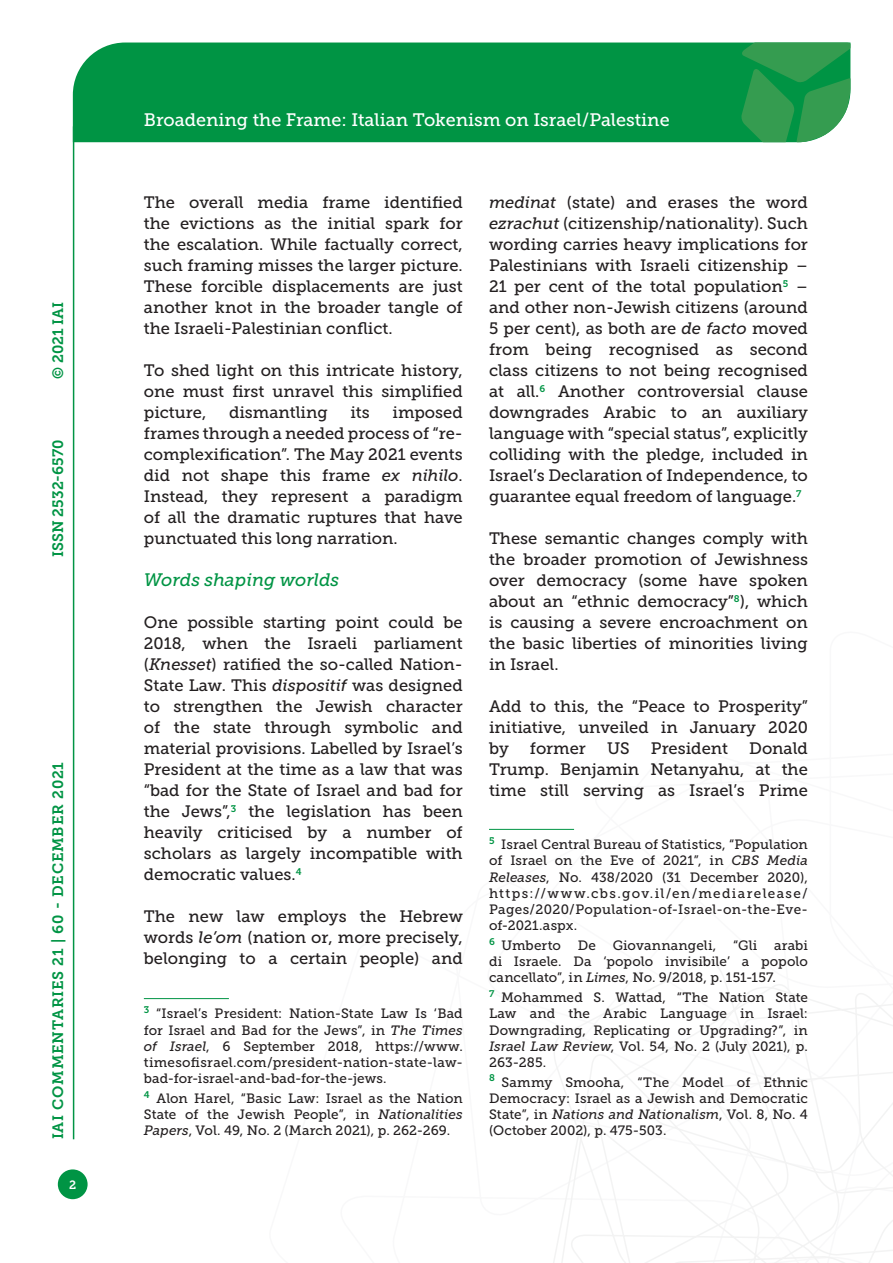
<style>
.page{position:relative;width:893px;height:1263px;background:#fff}
.page>*{position:absolute;margin:0;border:0;box-sizing:border-box;transform-origin:0 0}
.t1{font:18px "Museo Slab 500";color:#fff}
.Titolo_paragrafo_2{font:italic 18px "Museo Slab 500";color:#009444}
.Testo{font:16.5px/21px "Museo Slab 500";color:#231f20;text-align:justify}
.t2{font:15px "Museo Slab 700";letter-spacing:.05em;color:#009444}
.t3{font:15px "Museo Slab 700";color:#009444}
.Nota{font:13.5px/16.2px "Museo Slab 500";letter-spacing:.01em;color:#231f20;text-align:justify}
.t4{font:12px "Museo Slab 700";color:#fff}
.s1{font-style:italic}
</style>
<div class="page">
<svg style="left:553px;top:960px;width:340px;height:303px"></svg>
<div style="left:73px;top:43px;width:668px;height:99px;background:#009444"></div>
<svg style="left:741px;top:43px;width:109px;height:99px;background:#319e55"></svg>
<div style="left:58px;top:1169px;width:30px;height:30px;background:#009444;border-radius:50%"></div>
<hr style="left:73px;top:126px;width:1px;height:1013px;background:#009444">
<hr style="left:144px;top:998px;width:85px;height:1px;background:#009444">
<hr style="left:489px;top:829px;width:85px;height:1px;background:#009444">
<p class="t2" style="left:50px;top:379px;width:79px;rotate:-90deg">© 2021 IAI</p>
<p class="t3" style="left:50px;top:557px;width:119px;rotate:-90deg">ISSN 2532-6570</p>
<p class="t2" style="left:50px;top:1139px;width:379px;rotate:-90deg">IAI COMMENTARIES 21 | 60 - DECEMBER 2021</p>
<p class="t4" style="left:69px;top:1178px;width:9px">2</p>
<p class="t1" style="left:144px;top:110px;width:527px">Broadening the Frame: Italian Tokenism on Israel/Palestine</p>
<p class="Testo" style="left:144px;top:192px;width:320px">The overall media frame identified the evictions as the initial spark for the escalation. While factually correct, such framing misses the larger picture.<br>These forcible displacements are just another knot in the broader tangle of the Israeli-Palestinian conflict.</p>
<p class="Testo" style="left:144px;top:360px;width:320px">To shed light on this intricate history, one must first unravel this simplified picture,</p>
<p class="Testo" style="left:144px;top:402px;width:320px;text-indent:249px">imposed frames through a needed process of “re&shy;complexification”. The May 2021 events did not shape this frame <span class="s1">ex nihilo</span>.<br>Instead, they represent a paradigm of all the dramatic ruptures that have punctuated this long narration.</p>
<p class="Titolo_paragrafo_2" style="left:144px;top:570px;width:197px">Words shaping worlds</p>
<p class="Testo" style="left:144px;top:612px;width:320px">One possible starting point could be 2018, when the Israeli parliament (<span class="s1">Knesset</span>) ratified the so-called Nation-State Law. This <span class="s1">dispositif</span> was designed to strengthen the Jewish character of the state through symbolic and material provisions. Labelled by Israel’s President at the time as a law that was “bad for the State of Israel and bad for the Jews”,<sup>3</sup> the legislation has been heavily criticised by a number of scholars as largely incompatible with democratic values.<sup>4</sup></p>
<p class="Testo" style="left:144px;top:906px;width:320px">The new law employs the Hebrew words <span class="s1">le’om</span> (nation or, more precisely, belonging to a certain people) and</p>
<p class="Nota" style="left:144px;top:1006px;width:320px"><sup>3</sup> “Israel’s President: Nation-State Law Is ‘Bad for Israel and Bad for the Jews”, in <span class="s1">The Times of Israel</span>, 6 September 2018, https://www. timesofisrael.com/president-nation-state-law&shy;bad-for-israel-and-bad-for-the-jews.</p>
<p class="Nota" style="left:144px;top:1090px;width:320px"><sup>4</sup> Alon Harel, “Basic Law: Israel as the Nation State of the Jewish People”, in <span class="s1">Nationalities Papers</span>, Vol. 49, No. 2 (March 2021), p. 262-269.</p>
<p class="Testo" style="left:229px;top:402px;width:100px">dismantling</p>
<p class="Testo" style="left:350px;top:402px;width:21px">its</p>
<p class="Testo" style="left:489px;top:192px;width:320px"><span class="s1">medinat</span> (state) and erases the word <span class="s1">ezrachut</span> (citizenship/nationality). Such wording carries heavy implications for Palestinians with Israeli citizenship – 21 per cent of the total population<sup>5</sup> – and other non-Jewish citizens (around 5 per cent), as both are <span class="s1">de facto</span> moved from being recognised as second class citizens to not being recognised at all.<sup>6</sup> Another controversial clause downgrades Arabic to an auxiliary language with “special status”, explicitly colliding with the pledge, included in Israel’s Declaration of Independence, to guarantee equal freedom of language.<sup>7</sup></p>
<p class="Testo" style="left:489px;top:528px;width:320px">These semantic changes comply with the broader promotion of Jewishness over democracy (some have spoken about an “ethnic democracy”<sup>8</sup>), which is causing a severe encroachment on the basic liberties of minorities living in Israel.</p>
<p class="Testo" style="left:489px;top:696px;width:320px">Add to this, the “Peace to Prosperity” initiative, unveiled in January 2020 by</p>
<p class="Testo" style="left:530px;top:738px;width:57px">former</p>
<p class="Testo" style="left:607px;top:738px;width:24px">US</p>
<p class="Testo" style="left:651px;top:738px;width:79px">President</p>
<p class="Testo" style="left:489px;top:738px;width:320px;text-indent:260px">Donald Trump. Benjamin Netanyahu, at the time still serving as Israel’s Prime</p>
<p class="Nota" style="left:489px;top:836px;width:320px"><sup>5</sup> Israel Central Bureau of Statistics, “Population of Israel on the Eve of 2021”, in <span class="s1">CBS Media Releases</span>, No. 438/2020 (31 December 2020), https://www.cbs.gov.il/en/mediarelease/ Pages/2020/Population-of-Israel-on-the-Eve&shy;of-2021.aspx.</p>
<p class="Nota" style="left:489px;top:937px;width:320px"><sup>6</sup> Umberto De Giovannangeli, “Gli arabi di Israele. Da ‘popolo invisibile’ a popolo cancellato”, in <span class="s1">Limes</span>, No. 9/2018, p. 151-157.</p>
<p class="Nota" style="left:489px;top:989px;width:320px"><sup>7</sup> Mohammed S. Wattad, “The Nation State Law and the Arabic Language in Israel:<br>Downgrading, Replicating or Upgrading?”, in <span class="s1">Israel Law Review</span>, Vol. 54, No. 2 (July 2021), p.<br>263-285.</p>
<p class="Nota" style="left:489px;top:1074px;width:320px"><sup>8</sup> Sammy Smooha, “The Model of Ethnic Democracy: Israel as a Jewish and Democratic State”, in <span class="s1">Nations and Nationalism</span>, Vol. 8, No. 4 (October 2002), p. 475-503.</p>
</div>
